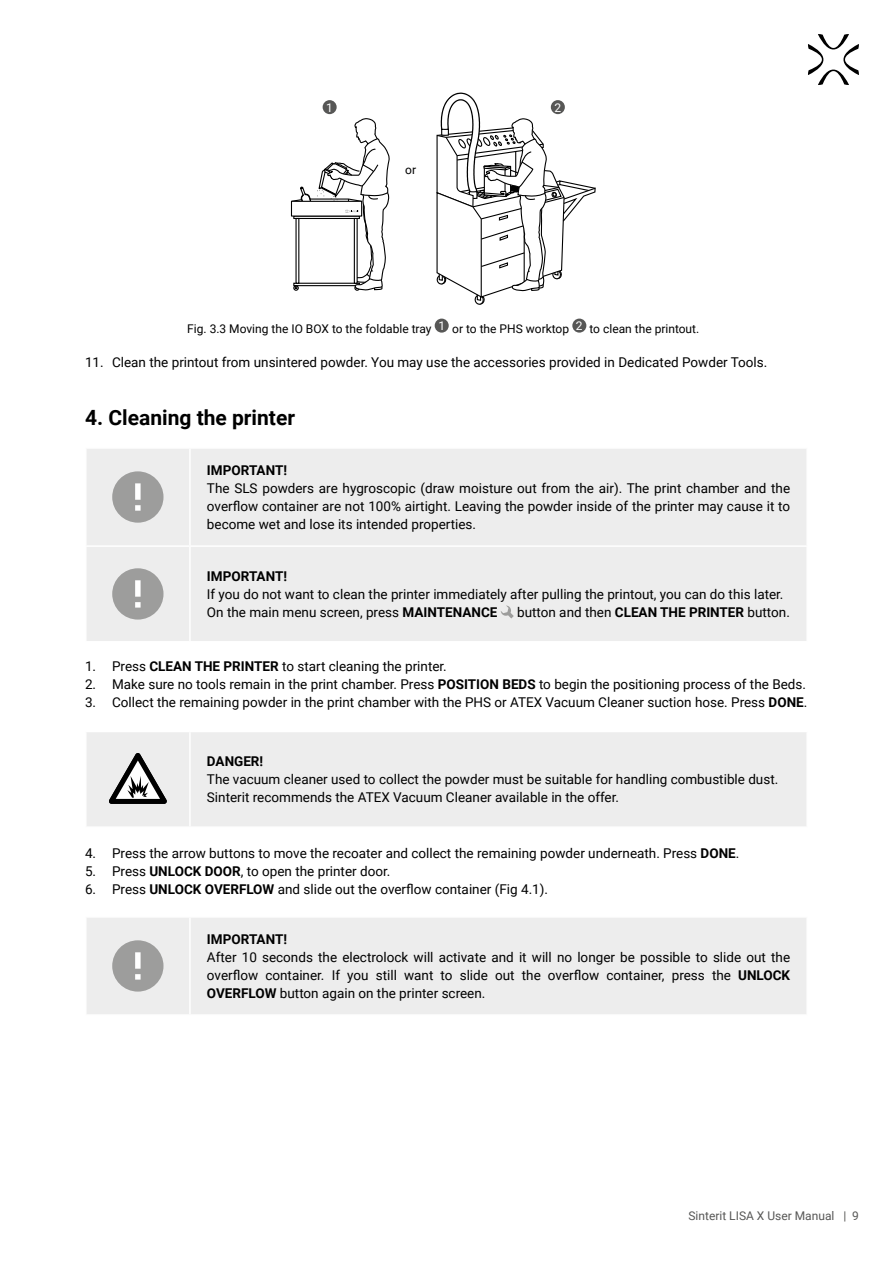
<style>
.page{position:relative;width:893px;height:1263px;background:#fff}
.page>*{position:absolute;margin:0;border:0;box-sizing:border-box;transform-origin:0 0}
.t1{font:700 21px "Roboto";color:#000}
.t2{font:13.5px/18px "Roboto";color:#000;text-align:justify}
.t3{font:700 13.5px "Roboto";color:#000}
.t4{font:12px "Roboto";color:#000}
.t5{font:12px "Roboto";color:#575756}
.t6{font:12px "Roboto";color:#fff}
.s1{font-weight:700}
</style>
<div class="page">
<svg style="left:808px;top:34px;width:51px;height:51px"></svg>
<div style="left:475px;top:294px;width:10px;height:11px;border:1px solid #000;border-radius:4px"></div>
<div style="left:474px;top:294px;width:10px;height:11px;border:1px solid #000;border-radius:4px"></div>
<svg style="left:436px;top:92px;width:160px;height:209px"></svg>
<svg style="left:290px;top:118px;width:100px;height:173px"></svg>
<div style="left:323px;top:100px;width:14px;height:14px;background:#575756;border-radius:50%"></div>
<div style="left:551px;top:100px;width:14px;height:14px;background:#575756;border-radius:50%"></div>
<div style="left:435px;top:319px;width:14px;height:14px;background:#575756;border-radius:50%"></div>
<div style="left:572px;top:319px;width:14px;height:14px;background:#575756;border-radius:50%"></div>
<div style="left:87px;top:449px;width:719px;height:96px;background:#ededed"></div>
<div style="left:87px;top:547px;width:719px;height:94px;background:#ededed"></div>
<hr style="left:189px;top:449px;width:2px;height:96px;background:#fff">
<hr style="left:189px;top:547px;width:2px;height:94px;background:#fff">
<div style="left:112px;top:471px;width:51px;height:52px;background:#9d9d9c;border-radius:50%"></div>
<svg style="left:135px;top:483px;width:6px;height:28px"></svg>
<div style="left:112px;top:568px;width:51px;height:52px;background:#9d9d9c;border-radius:50%"></div>
<svg style="left:135px;top:580px;width:6px;height:28px"></svg>
<svg style="left:501px;top:605px;width:13px;height:13px"></svg>
<div style="left:87px;top:732px;width:719px;height:94px;background:#ededed"></div>
<hr style="left:189px;top:732px;width:2px;height:94px;background:#fff">
<svg style="left:109px;top:753px;width:58px;height:51px"></svg>
<div style="left:87px;top:918px;width:719px;height:96px;background:#ededed"></div>
<hr style="left:189px;top:918px;width:2px;height:96px;background:#fff">
<div style="left:112px;top:940px;width:51px;height:51px;background:#9d9d9c;border-radius:50%"></div>
<svg style="left:135px;top:952px;width:6px;height:27px"></svg>
<p class="t6" style="left:326px;top:99px;width:8px">1</p>
<p class="t6" style="left:554px;top:99px;width:8px">2</p>
<p class="t4" style="left:405px;top:161px;width:12px">or</p>
<p class="t4" style="left:187px;top:320px;width:514px">Fig. 3.3 Moving the IO BOX to the foldable tray <sup>1</sup> or to the PHS worktop <sup>2</sup> to clean the printout.</p>
<p class="t2" style="left:85px;top:353px;width:684px">11. Clean the printout from unsintered powder. You may use the accessories provided in Dedicated Powder Tools.</p>
<h1 class="t1" style="left:85px;top:403px;width:212px">4. Cleaning the printer</h1>
<p class="t3" style="left:207px;top:461px;width:82px">IMPORTANT!</p>
<p class="t2" style="left:207px;top:479px;width:585px">The SLS powders are hygroscopic (draw moisture out from the air). The print chamber and the overflow container are not 100% airtight. Leaving the powder inside of the printer may cause it to become wet and lose its intended properties.</p>
<p class="t3" style="left:207px;top:567px;width:82px">IMPORTANT!</p>
<p class="t2" style="left:207px;top:585px;width:578px">If you do not want to clean the printer immediately after pulling the printout, you can do this later.<br>On the main menu screen, press <span class="s1">MAINTENANCE</span></p>
<p class="t2" style="left:517px;top:603px;width:274px">button and then <span class="s1">CLEAN THE PRINTER</span> button.</p>
<p class="t2" style="left:85px;top:656px;width:363px">1. Press <span class="s1">CLEAN THE PRINTER</span> to start cleaning the printer.</p>
<p class="t2" style="left:85px;top:674px;width:722px">2. Make sure no tools remain in the print chamber. Press <span class="s1">POSITION BEDS</span> to begin the positioning process of the Beds.</p>
<p class="t2" style="left:85px;top:692px;width:724px">3. Collect the remaining powder in the print chamber with the PHS or ATEX Vacuum Cleaner suction hose. Press <span class="s1">DONE</span>.</p>
<p class="t3" style="left:207px;top:752px;width:58px">DANGER!</p>
<p class="t2" style="left:207px;top:770px;width:573px">The vacuum cleaner used to collect the powder must be suitable for handling combustible dust.<br>Sinterit recommends the ATEX Vacuum Cleaner available in the offer.</p>
<p class="t2" style="left:85px;top:844px;width:656px">4. Press the arrow buttons to move the recoater and collect the remaining powder underneath. Press <span class="s1">DONE</span>.</p>
<p class="t2" style="left:85px;top:862px;width:307px">5. Press <span class="s1">UNLOCK DOOR</span>, to open the printer door.</p>
<p class="t2" style="left:85px;top:880px;width:464px">6. Press <span class="s1">UNLOCK OVERFLOW</span> and slide out the overflow container (Fig 4.1).</p>
<p class="t3" style="left:207px;top:930px;width:82px">IMPORTANT!</p>
<p class="t2" style="left:207px;top:948px;width:585px">After 10 seconds the electrolock will activate and it will no longer be possible to slide out the overflow container. If you still want to slide out the overflow container, press the <span class="s1">UNLOCK OVERFLOW</span> button again on the printer screen.</p>
<p class="t5" style="left:688px;top:1208px;width:172px">Sinterit LISA X User Manual | 9</p>
</div>
